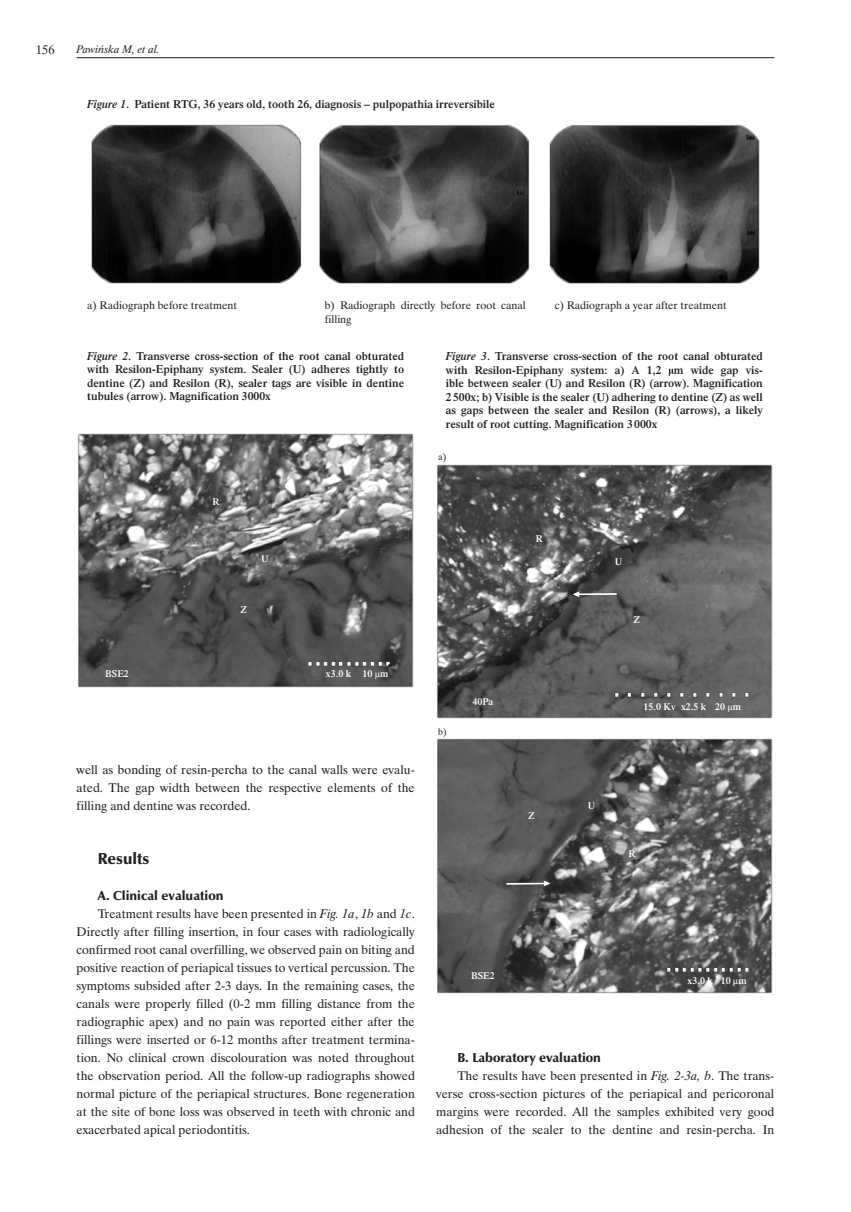
<style>
.page{position:relative;width:851px;height:1212px;background:#fff}
.page>*{position:absolute;margin:0;border:0;box-sizing:border-box;transform-origin:0 0}
.t1{font:16.5px "Zapf Humnst Ult PL";color:#231f20}
.t2{font:13.5px "Zapf Humnst Ult PL";color:#231f20}
.t3{font:12px/18px "Dutch 801 Rm PL";color:#231f20;text-align:justify}
.t4{font:10.5px/13.5px "Dutch 801 Se Bd PL";color:#231f20;text-align:justify}
.t5{font:10.5px/13.5px "Dutch 801 Rm PL";color:#231f20}
.t6{font:italic 10.5px "Dutch 801 Rm PL";color:#231f20}
.t7{font:9px "Dutch 801 Se Bd PL";color:#fff}
.t8{font:9px "Dutch 801 Rm PL";color:#231f20}
.s1{font-style:italic}
</style>
<div class="page">
<hr style="left:77px;top:57px;width:697px;height:1px;background:#231f20">
<img style="left:91px;top:124px;width:669px;height:160px">
<img style="left:78px;top:433px;width:335px;height:255px">
<svg style="left:668px;top:369px;width:5px;height:7px"></svg>
<img style="left:437px;top:464px;width:335px;height:254px">
<img style="left:437px;top:739px;width:335px;height:254px">
<hr style="left:577px;top:593px;width:39px;height:2px;background:#fff">
<svg style="left:573px;top:591px;width:6px;height:6px"></svg>
<hr style="left:506px;top:883px;width:39px;height:1px;background:#fff">
<svg style="left:543px;top:881px;width:7px;height:5px"></svg>
<svg style="left:375px;top:673px;width:5px;height:6px"></svg>
<svg style="left:727px;top:705px;width:5px;height:7px"></svg>
<svg style="left:733px;top:980px;width:5px;height:6px"></svg>
<p class="t3" style="left:36px;top:41px;width:20px">156</p>
<p class="t6" style="left:77px;top:43px;width:85px">Pawińska M, et al.</p>
<p class="t4" style="left:87px;top:97px;width:409px"><span class="s1">Figure 1</span>. Patient RTG, 36 years old, tooth 26, diagnosis – pulpopathia irreversibile</p>
<p class="t5" style="left:87px;top:298px;width:151px">a) Radiograph before treatment</p>
<p class="t5" style="left:555px;top:298px;width:173px">c) Radiograph a year after treatment</p>
<p class="t4" style="left:87px;top:349px;width:318px"><span class="s1">Figure 2</span>. Transverse cross-section of the root canal obturated with Resilon-Epiphany system. Sealer (U) adheres tightly to dentine (Z) and Resilon (R), sealer tags are visible in dentine tubules (arrow). Magnification 3000x</p>
<p class="t5" style="left:325px;top:298px;width:202px">b) Radiograph directly before root canal filling</p>
<p class="t4" style="left:446px;top:349px;width:318px"><span class="s1">Figure 3</span>. Transverse cross-section of the root canal obturated with Resilon-Epiphany system: a) A 1,2 m wide gap vis&shy;ible between sealer (U) and Resilon (R) (arrow). Magnification 2 500x; b) Visible is the sealer (U) adhering to dentine (Z) as well as gaps between the sealer and Resilon (R) (arrows), a likely result of root cutting. Magnification 3 000x</p>
<p class="t8" style="left:438px;top:450px;width:10px">a)</p>
<p class="t7" style="left:105px;top:668px;width:25px">BSE2</p>
<p class="t7" style="left:212px;top:495px;width:9px">R</p>
<p class="t7" style="left:261px;top:552px;width:9px">U</p>
<p class="t7" style="left:240px;top:604px;width:8px">Z</p>
<p class="t7" style="left:326px;top:668px;width:64px">x3.0 k 10 m</p>
<p class="t3" style="left:77px;top:761px;width:340px">well as bonding of resin-percha to the canal walls were evalu&shy;ated. The gap width between the respective elements of the filling and dentine was recorded.</p>
<h1 class="t1" style="left:98px;top:849px;width:53px">Results</h1>
<p class="t2" style="left:98px;top:887px;width:127px">A. Clinical evaluation</p>
<p class="t3" style="left:77px;top:905px;width:340px;text-indent:21px">Treatment results have been presented in <span class="s1">Fig. 1a</span>, <span class="s1">1b</span> and <span class="s1">1c</span>.<br>Directly after filling insertion, in four cases with radiologically confirmed root canal overfilling, we observed pain on biting and positive reaction of periapical tissues to vertical percussion. The symptoms subsided after 2-3 days. In the remaining cases, the canals were properly filled (0-2 mm filling distance from the radiographic apex) and no pain was reported either after the fillings were inserted or 6-12 months after treatment termina&shy;tion. No clinical crown discolouration was noted throughout the observation period. All the follow-up radiographs showed normal picture of the periapical structures. Bone regeneration at the site of bone loss was observed in teeth with chronic and exacerbated apical periodontitis.</p>
<p class="t7" style="left:535px;top:532px;width:9px">R</p>
<p class="t8" style="left:438px;top:726px;width:10px">b)</p>
<p class="t7" style="left:472px;top:695px;width:22px">40Pa</p>
<p class="t7" style="left:528px;top:809px;width:8px">Z</p>
<p class="t7" style="left:614px;top:555px;width:9px">U</p>
<p class="t7" style="left:633px;top:613px;width:8px">Z</p>
<p class="t7" style="left:681px;top:700px;width:27px">x2.5 k</p>
<p class="t7" style="left:643px;top:700px;width:34px">15.0 Kv</p>
<p class="t7" style="left:715px;top:700px;width:27px">20 m</p>
<p class="t7" style="left:588px;top:800px;width:9px">U</p>
<p class="t7" style="left:628px;top:848px;width:9px">R</p>
<p class="t7" style="left:471px;top:970px;width:25px">BSE2</p>
<p class="t7" style="left:687px;top:975px;width:27px">x3.0 k</p>
<p class="t7" style="left:720px;top:975px;width:27px">10 m</p>
<p class="t2" style="left:457px;top:1049px;width:145px">B. Laboratory evaluation</p>
<p class="t3" style="left:436px;top:1067px;width:340px;text-indent:21px">The results have been presented in <span class="s1">Fig. 2-3a, b</span>. The trans&shy;verse cross-section pictures of the periapical and pericoronal margins were recorded. All the samples exhibited very good adhesion of the sealer to the dentine and resin-percha. In</p>
</div>
